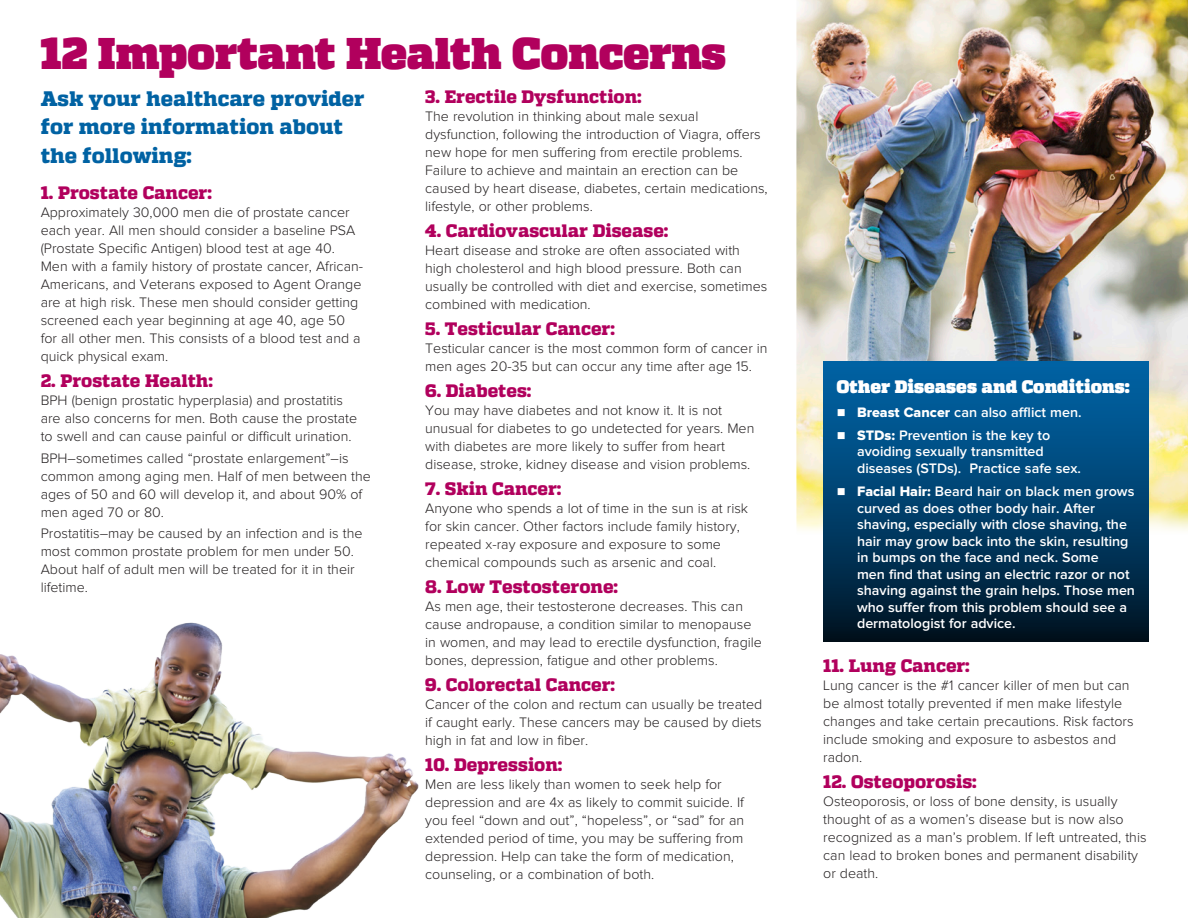
<style>
.page{position:relative;width:1188px;height:918px;background:#fff}
.page>*{position:absolute;margin:0;border:0;box-sizing:border-box;transform-origin:0 0}
.t1{font:800 44.4px "Quadon";letter-spacing:-.01em;color:#b1005d}
.t2{font:800 21px/28.5px "Quadon";color:#0062a3}
.t3{font:800 18px "Quadon";color:#b1005d}
.t4{font:800 18px "Quadon";color:#fff}
.t5{font:300 14.25px/18px "Proxima Nova";color:#231f20}
.t6{font:600 14.25px/16.5px "Proxima Nova";color:#fff}
.s1{font-family:"Proxima Nova Extrabld";font-weight:400}
</style>
<div class="page">
<img style="left:796px;top:0;width:392px;height:531px">
<img style="left:0;top:622px;width:419px;height:296px">
<div style="left:823px;top:361px;width:326px;height:281px;background:linear-gradient(to bottom,#0068ae,#001728)"></div>
<h1 class="t1" style="left:40px;top:26px;width:687px">12 Important Health Concerns</h1>
<h2 class="t2" style="left:41px;top:85px;width:325px">Ask your healthcare provider for more information about the following:</h2>
<p class="t3" style="left:425px;top:86px;width:218px">3. Erectile Dysfunction:</p>
<p class="t5" style="left:425px;top:108px;width:344px">The revolution in thinking about male sexual dysfunction, following the introduction of Viagra, offers new hope for men suffering from erectile problems.<br>Failure to achieve and maintain an erection can be caused by heart disease, diabetes, certain medications, lifestyle, or other problems.</p>
<p class="t3" style="left:425px;top:220px;width:245px">4. Cardiovascular Disease:</p>
<p class="t5" style="left:425px;top:242px;width:344px">Heart disease and stroke are often associated with high cholesterol and high blood pressure. Both can usually be controlled with diet and exercise, sometimes combined with medication.</p>
<p class="t3" style="left:425px;top:318px;width:191px">5. Testicular Cancer:</p>
<p class="t5" style="left:425px;top:340px;width:344px">Testicular cancer is the most common form of cancer in men ages 20-35 but can occur any time after age 15.</p>
<p class="t3" style="left:425px;top:380px;width:108px">6. Diabetes:</p>
<p class="t5" style="left:425px;top:402px;width:331px">You may have diabetes and not know it. It is not unusual for diabetes to go undetected for years. Men with diabetes are more likely to suffer from heart disease, stroke, kidney disease and vision problems.</p>
<p class="t3" style="left:425px;top:478px;width:138px">7. Skin Cancer:</p>
<p class="t5" style="left:425px;top:500px;width:324px">Anyone who spends a lot of time in the sun is at risk for skin cancer. Other factors include family history, repeated x-ray exposure and exposure to some chemical compounds such as arsenic and coal.</p>
<p class="t3" style="left:425px;top:576px;width:194px">8. Low Testosterone:</p>
<p class="t5" style="left:425px;top:598px;width:338px">As men age, their testosterone decreases. This can cause andropause, a condition similar to menopause in women, and may lead to erectile dysfunction, fragile bones, depression, fatigue and other problems.</p>
<p class="t3" style="left:425px;top:674px;width:191px">9. Colorectal Cancer:</p>
<p class="t5" style="left:425px;top:696px;width:339px;text-align:justify">Cancer of the colon and rectum can usually be treated if caught early. These cancers may be caused by diets high in fat and low in fiber.</p>
<p class="t3" style="left:425px;top:754px;width:139px">10. Depression:</p>
<p class="t5" style="left:425px;top:776px;width:321px">Men are less likely than women to seek help for depression and are 4x as likely to commit suicide. If you feel “down and out”, “hopeless”, or “sad” for an extended period of time, you may be suffering from depression. Help can take the form of medication, counseling, or a combination of both.</p>
<p class="t3" style="left:41px;top:182px;width:173px">1. Prostate Cancer:</p>
<p class="t5" style="left:41px;top:204px;width:324px">Approximately 30,000 men die of prostate cancer each year. All men should consider a baseline PSA (Prostate Specific Antigen) blood test at age 40.<br>Men with a family history of prostate cancer, African-Americans, and Veterans exposed to Agent Orange are at high risk. These men should consider getting screened each year beginning at age 40, age 50 for all other men. This consists of a blood test and a quick physical exam.</p>
<p class="t3" style="left:41px;top:370px;width:174px">2. Prostate Health:</p>
<p class="t5" style="left:41px;top:392px;width:318px">BPH (benign prostatic hyperplasia) and prostatitis are also concerns for men. Both cause the prostate to swell and can cause painful or difficult urination.</p>
<p class="t5" style="left:41px;top:449px;width:332px">BPH–sometimes called “prostate enlargement”–is common among aging men. Half of men between the ages of 50 and 60 will develop it, and about 90% of men aged 70 or 80.</p>
<p class="t5" style="left:41px;top:525px;width:323px">Prostatitis–may be caused by an infection and is the most common prostate problem for men under 50.<br>About half of adult men will be treated for it in their lifetime.</p>
<p class="t4" style="left:837px;top:376px;width:294px">Other Diseases and Conditions:</p>
<p class="t6" style="left:837px;top:404px;width:246px">■ <span class="s1">Breast Cancer</span> can also afflict men.</p>
<p class="t6" style="left:857px;top:428px;width:225px;text-indent:-20px">■ <span class="s1">STDs:</span> Prevention is the key to avoiding sexually transmitted diseases (STDs). Practice safe sex.</p>
<p class="t6" style="left:857px;top:484px;width:279px;text-indent:-20px">■ <span class="s1">Facial Hair:</span> Beard hair on black men grows curved as does other body hair. After shaving, especially with close shaving, the hair may grow back into the skin, resulting in bumps on the face and neck. Some<br>men find that using an electric razor or not shaving against the grain helps. Those men who suffer from this problem should see a dermatologist for advice.</p>
<p class="t3" style="left:823px;top:655px;width:148px">11. Lung Cancer:</p>
<p class="t5" style="left:823px;top:677px;width:312px">Lung cancer is the #1 cancer killer of men but can be almost totally prevented if men make lifestyle changes and take certain precautions. Risk factors include smoking and exposure to asbestos and radon.</p>
<p class="t3" style="left:823px;top:771px;width:155px">12. Osteoporosis:</p>
<p class="t5" style="left:823px;top:793px;width:325px">Osteoporosis, or loss of bone density, is usually thought of as a women’s disease but is now also recognized as a man’s problem. If left untreated, this can lead to broken bones and permanent disability or death.</p>
</div>
